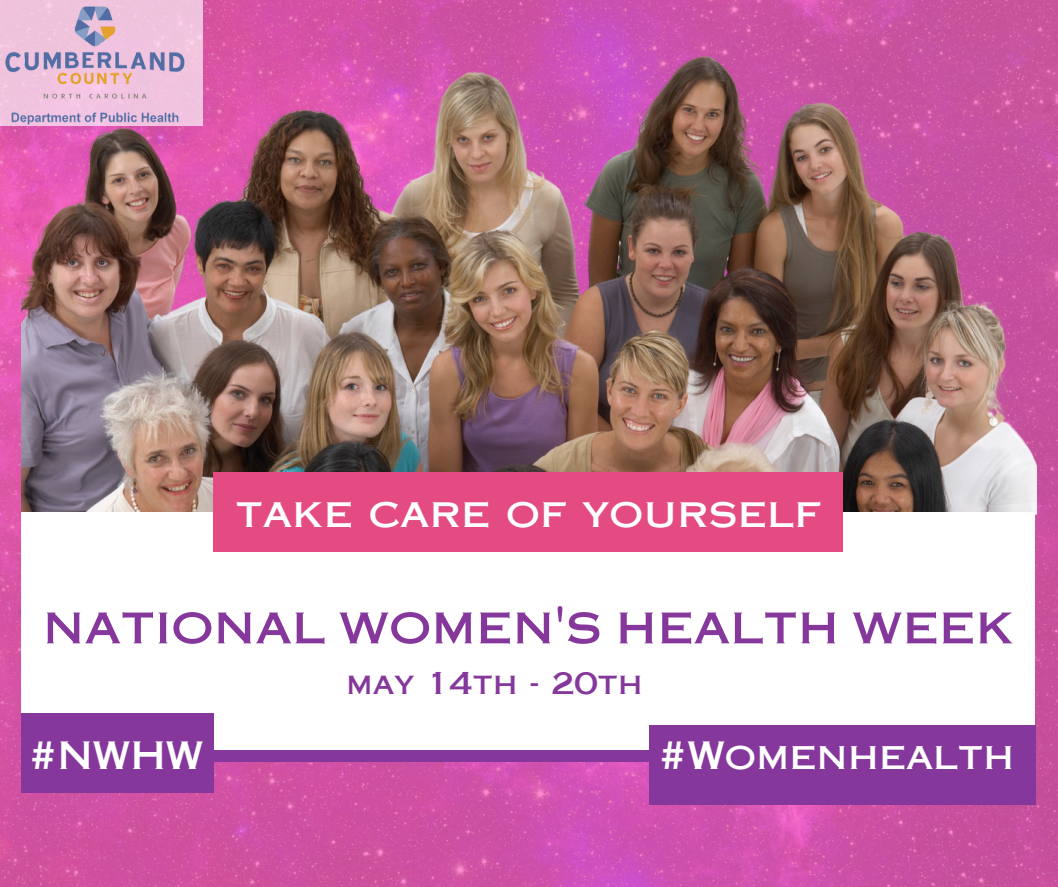
<style>
.page{position:relative;width:1058px;height:887px;background:#fff}
.page>*{position:absolute;margin:0;border:0;box-sizing:border-box;transform-origin:0 0}
.t1{font:50.4px "Copperplate Gothic LT Pro 31 AB";color:#85379b}
.t2{font:40.5px "Copperplate Gothic LT Pro 31 AB";color:#fff}
.t3{font:37.5px "Copperplate Gothic LT Pro 31 AB";color:#fff}
.t4{font:30px "Copperplate Gothic LT Pro 31 AB";color:#85379b}
</style>
<div class="page">
<img style="left:0;top:0;width:1057px;height:886px">
<img style="left:21px;top:33px;width:1015px;height:708px">
<div style="left:21px;top:512px;width:1013px;height:241px;background:#fff"></div>
<div style="left:649px;top:725px;width:386px;height:80px;background:#85379b"></div>
<div style="left:192px;top:749px;width:503px;height:12px;background:#85379b"></div>
<div style="left:21px;top:713px;width:192px;height:80px;background:#85379b"></div>
<div style="left:213px;top:472px;width:629px;height:79px;background:#e44b83"></div>
<img style="left:0;top:0;width:191px;height:132px">
<h1 class="t2" style="left:236px;top:498px;width:587px">take care of yourself</h1>
<p class="t1" style="left:43px;top:606px;width:973px">national women's health week</p>
<h2 class="t4" style="left:346px;top:672px;width:298px">may 14th - 20th</h2>
<p class="t3" style="left:28px;top:742px;width:176px">#NWHW</p>
<h1 class="t3" style="left:658px;top:742px;width:358px">#Womenhealth</h1>
</div>
